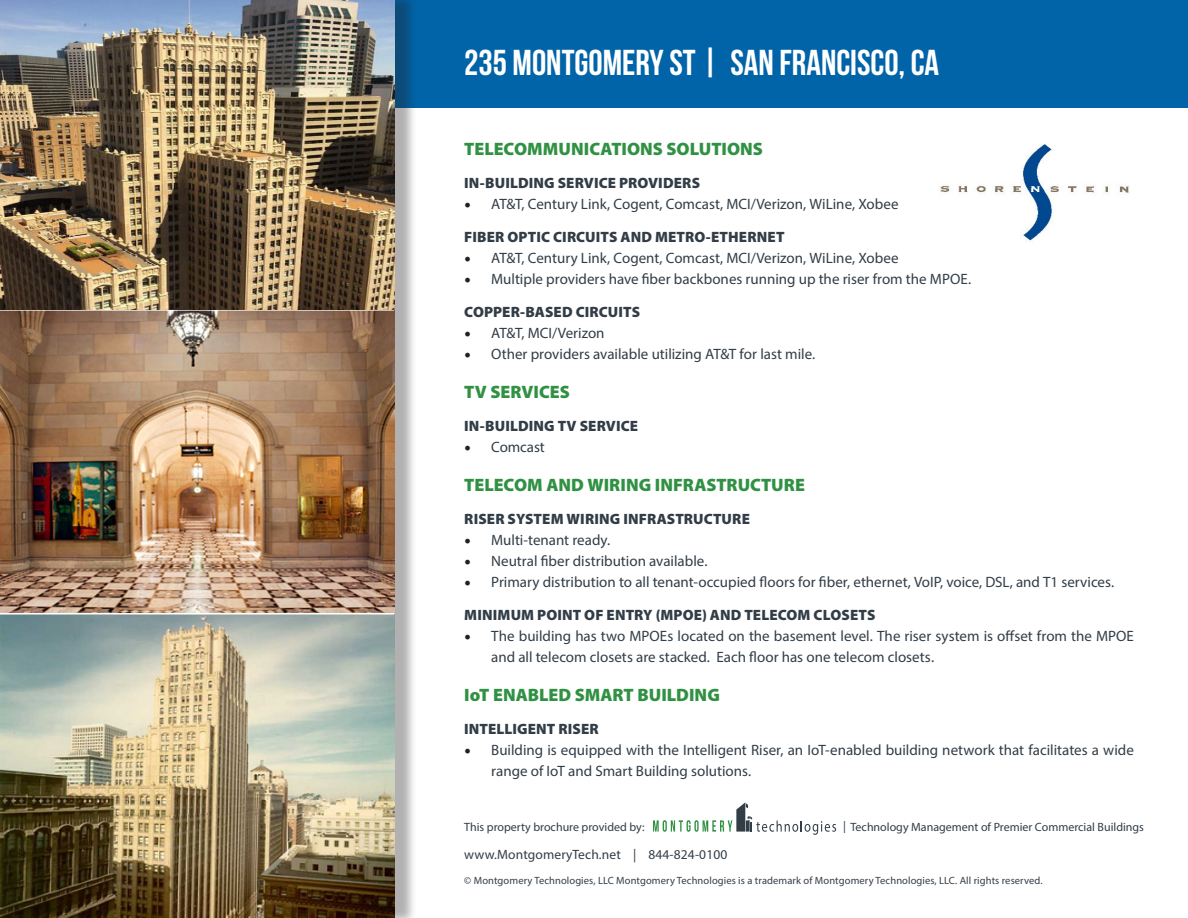
<style>
.page{position:relative;width:1188px;height:918px;background:#fff}
.page>*{position:absolute;margin:0;border:0;box-sizing:border-box;transform-origin:0 0}
.t1{font:700 36px "Bebas Neue";color:#fff}
.t2{font:900 18px "Myriad Pro";color:#309143}
.t3{font:15px/21px "Myriad Pro";color:#323d47}
.t4{font:900 15px "Myriad Pro";letter-spacing:.01em;color:#323d47}
.t5{font:13.5px "Myriad Pro";letter-spacing:.01em;color:#323d47}
.t6{font:12px "Myriad Pro";color:#323d47}
.t7{font:10.5px "Myriad Pro";letter-spacing:.01em;color:#323d47}
.s1{font-family:"Minion Pro";font-size:18px;color:#231f20}
</style>
<div class="page">
<div style="left:0;top:0;width:1188px;height:108px;background:#0163a8"></div>
<div style="left:7px;top:0;width:410px;height:918px;background:#231f20;opacity:.35"></div>
<img style="left:0;top:311px;width:394px;height:607px">
<hr style="left:0;top:309px;width:394px;height:2px;background:#fff">
<hr style="left:0;top:613px;width:394px;height:2px;background:#fff">
<svg style="left:653px;top:802px;width:183px;height:33px"></svg>
<img style="left:0;top:0;width:394px;height:309px">
<img style="left:939px;top:144px;width:190px;height:98px">
<p class="t1" style="left:464px;top:43px;width:477px">235 MONTGOMERY ST | SAN FRANCISCO, CA</p>
<p class="t2" style="left:464px;top:139px;width:300px">TELECOMMUNICATIONS SOLUTIONS</p>
<p class="t4" style="left:464px;top:175px;width:237px">IN-BUILDING SERVICE PROVIDERS</p>
<p class="t3" style="left:464px;top:193px;width:436px"><span class="s1">•</span> AT&amp;T, Century Link, Cogent, Comcast, MCI/Verizon, WiLine, Xobee</p>
<p class="t4" style="left:464px;top:229px;width:322px">FIBER OPTIC CIRCUITS AND METRO-ETHERNET</p>
<p class="t3" style="left:464px;top:247px;width:436px"><span class="s1">•</span> AT&amp;T, Century Link, Cogent, Comcast, MCI/Verizon, WiLine, Xobee</p>
<p class="t3" style="left:464px;top:268px;width:508px"><span class="s1">•</span> Multiple providers have fiber backbones running up the riser from the MPOE.</p>
<p class="t4" style="left:464px;top:304px;width:177px">COPPER-BASED CIRCUITS</p>
<p class="t3" style="left:464px;top:322px;width:142px"><span class="s1">•</span> AT&amp;T, MCI/Verizon</p>
<p class="t3" style="left:464px;top:343px;width:353px"><span class="s1">•</span> Other providers available utilizing AT&amp;T for last mile.</p>
<p class="t2" style="left:464px;top:382px;width:107px">TV SERVICES</p>
<p class="t4" style="left:464px;top:418px;width:175px">IN-BUILDING TV SERVICE</p>
<p class="t3" style="left:464px;top:436px;width:82px"><span class="s1">•</span> Comcast</p>
<p class="t2" style="left:464px;top:475px;width:342px">TELECOM AND WIRING INFRASTRUCTURE</p>
<p class="t4" style="left:464px;top:511px;width:287px">RISER SYSTEM WIRING INFRASTRUCTURE</p>
<p class="t3" style="left:464px;top:529px;width:147px"><span class="s1">•</span> Multi-tenant ready.</p>
<p class="t3" style="left:464px;top:550px;width:245px"><span class="s1">•</span> Neutral fiber distribution available.</p>
<p class="t3" style="left:464px;top:571px;width:652px"><span class="s1">•</span> Primary distribution to all tenant-occupied floors for fiber, ethernet, VoIP, voice, DSL, and T1 services.</p>
<p class="t4" style="left:464px;top:607px;width:413px">MINIMUM POINT OF ENTRY (MPOE) AND TELECOM CLOSETS</p>
<p class="t3" style="left:491px;top:625px;width:644px;text-indent:-27px"><span class="s1">•</span> The building has two MPOEs located on the basement level. The riser system is offset from the MPOE and all telecom closets are stacked. Each floor has one telecom closets.</p>
<p class="t2" style="left:464px;top:685px;width:257px">IoT ENABLED SMART BUILDING</p>
<p class="t4" style="left:464px;top:721px;width:136px">INTELLIGENT RISER</p>
<p class="t3" style="left:491px;top:739px;width:644px;text-indent:-27px"><span class="s1">•</span> Building is equipped with the Intelligent Riser, an IoT-enabled building network that facilitates a wide range of IoT and Smart Building solutions.</p>
<p class="t6" style="left:464px;top:820px;width:182px">This property brochure provided by:</p>
<p class="t6" style="left:843px;top:820px;width:302px">| Technology Management of Premier Commercial Buildings</p>
<p class="t5" style="left:464px;top:846px;width:265px">www.MontgomeryTech.net | 844-824-0100</p>
<p class="t7" style="left:464px;top:874px;width:580px">© Montgomery Technologies, LLC Montgomery Technologies is a trademark of Montgomery Technologies, LLC. All rights reserved.</p>
</div>
